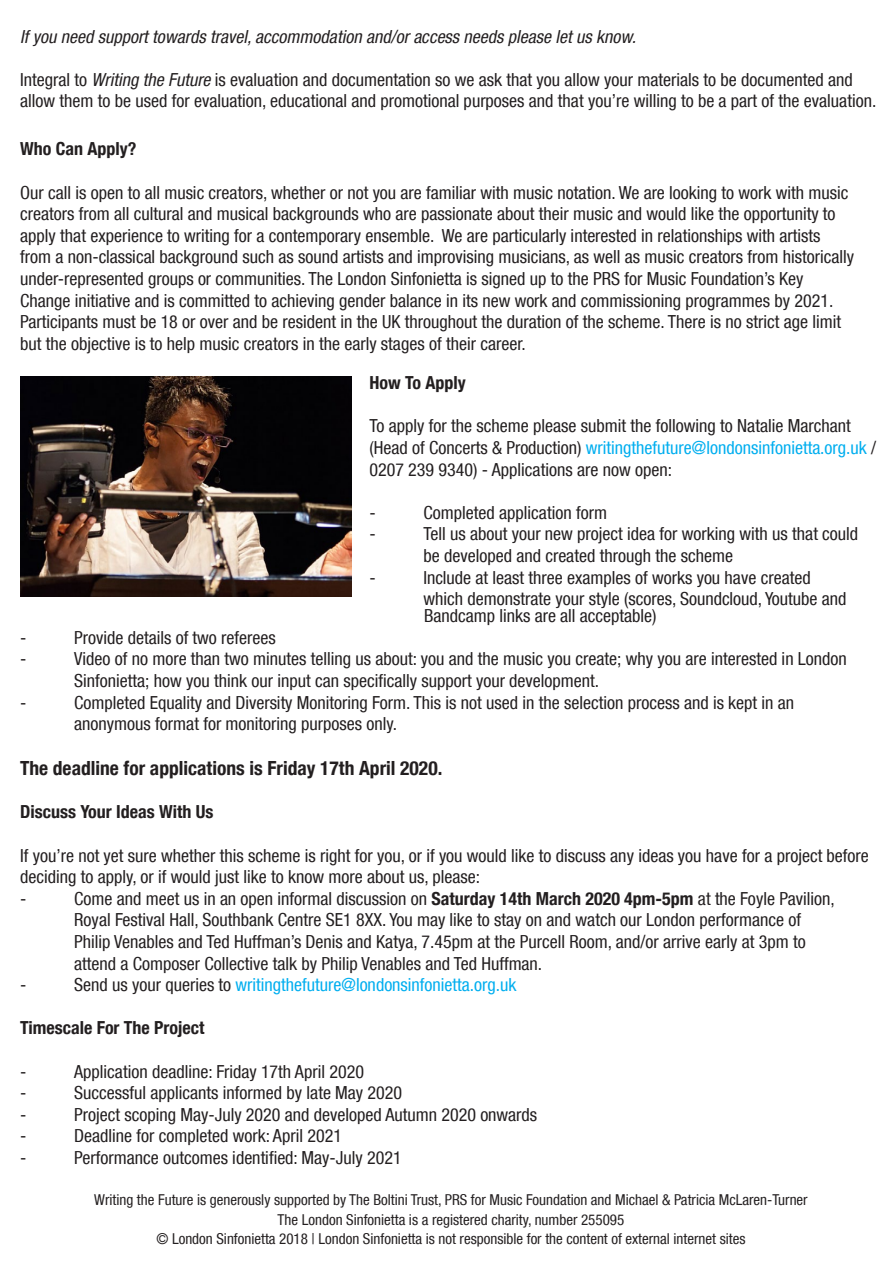
<style>
.page{position:relative;width:893px;height:1263px;background:#fff}
.page>*{position:absolute;margin:0;border:0;box-sizing:border-box;transform-origin:0 0}
.t1{font:700 condensed 19.5px "Helvetica Neue LT Com";color:#231f20}
.t2{font:condensed 18px/21.6px "Helvetica Neue LT Com";color:#231f20}
.t3{font:italic condensed 18px "Helvetica Neue LT Com";color:#231f20}
.t4{font:700 condensed 18px "Helvetica Neue LT Com";color:#231f20}
.t5{font:condensed 18px "Helvetica Neue LT Com";color:#00aeef}
.t6{font:condensed 15px "Helvetica Neue LT Com";color:#231f20}
.s1{font-style:italic}
.s2{color:#00aeef}
.s3{font-weight:700}
.s4{color:#231f20}
</style>
<div class="page">
<img style="left:20px;top:376px;width:332px;height:221px">
<p class="t3" style="left:20px;top:26px;width:621px">Ifyou need supporttowardstravel,accommodation and/oraccessneedsplease letusknow.</p>
<p class="t2" style="left:20px;top:68px;width:858px">Integral to <span class="s1">Writing the Future</span> is evaluation and documentation so we ask that you allow your materials to be documented and allow them to be used for evaluation, educational and promotional purposes and that you’re willing to be a part of the evaluation.</p>
<p class="t4" style="left:20px;top:138px;width:118px">Who Can Apply?</p>
<p class="t2" style="left:20px;top:181px;width:835px">Our call is open to all music creators, whether or not you are familiar with music notation. We are looking to work with music creators from all cultural and musical backgrounds who are passionate about their music and would like the opportunity to apply that experience to writing for a contemporary ensemble. We are particularly interested in relationships with artists from a non-classical background such as sound artists and improvising musicians, as well as music creators from historically under-represented groups or communities. The London Sinfonietta is signed up to the PRS for Music Foundation’s Key Change initiative and is committed to achieving gender balance in its new work and commissioning programmes by 2021.<br>Participants must be 18 or over and be resident in the UK throughout the duration of the scheme. There is no strict age limit but the objective is to help music creators in the early stages of their career.</p>
<p class="t4" style="left:369px;top:372px;width:98px">How To Apply</p>
<p class="t2" style="left:369px;top:415px;width:508px">To apply for the scheme please submit the following to Natalie Marchant (Head of Concerts &amp; Production) <span class="s2">writingthefuture@londonsinfonietta.org.uk</span> /<br>0207 239 9340) - Applications are now open:</p>
<p class="t2" style="left:369px;top:501px;width:8px">-</p>
<p class="t2" style="left:423px;top:501px;width:185px">Completed application form</p>
<p class="t2" style="left:369px;top:523px;width:8px">-</p>
<p class="t2" style="left:423px;top:523px;width:436px">Tell us about your new project idea for working with us that could be developed and created through the scheme</p>
<p class="t2" style="left:369px;top:566px;width:8px">-</p>
<p class="t2" style="left:423px;top:566px;width:425px">Include at least three examples of works you have created which demonstrate your style (scores, Soundcloud, Youtube and</p>
<p class="t2" style="left:424px;top:605px;width:234px">Bandcamp links are all acceptable)</p>
<p class="t2" style="left:20px;top:626px;width:8px">-</p>
<p class="t2" style="left:74px;top:626px;width:203px">Provide details of two referees</p>
<p class="t2" style="left:20px;top:648px;width:8px">-</p>
<p class="t2" style="left:74px;top:648px;width:774px">Video of no more than two minutes telling us about: you and the music you create; why you are interested in London<br>Sinfonietta; how you think our input can specifically support your development.</p>
<p class="t2" style="left:20px;top:691px;width:8px">-</p>
<p class="t2" style="left:74px;top:691px;width:722px">Completed Equality and Diversity Monitoring Form. This is not used in the selection process and is kept in an anonymous format for monitoring purposes only.</p>
<p class="t1" style="left:20px;top:756px;width:424px">The deadline for applications is Friday 17th April 2020.</p>
<p class="t4" style="left:20px;top:801px;width:195px">Discuss Your Ideas With Us</p>
<p class="t2" style="left:20px;top:844px;width:850px">If you’re not yet sure whether this scheme is right for you, or if you would like to discuss any ideas you have for a project before deciding to apply, or if would just like to know more about us, please:</p>
<p class="t2" style="left:20px;top:887px;width:8px">-</p>
<p class="t2" style="left:74px;top:887px;width:762px">Come and meet us in an open informal discussion on <span class="s3">Saturday 14th March 2020 4pm-5pm</span> at the Foyle Pavilion, Royal Festival Hall, Southbank Centre SE1 8XX. You may like to stay on and watch our London performance of Philip Venables and Ted Huffman’s Denis and Katya, 7.45pm at the Purcell Room, and/or arrive early at 3pm to attend a Composer Collective talk by Philip Venables and Ted Huffman.</p>
<p class="t2" style="left:20px;top:974px;width:8px">-</p>
<p class="t5" style="left:74px;top:974px;width:444px"><span class="s4">Send us your queries to</span> writingthefuture@londonsinfonietta.org.uk</p>
<p class="t4" style="left:20px;top:1017px;width:186px">Timescale For The Project</p>
<p class="t2" style="left:20px;top:1060px;width:8px">-</p>
<p class="t2" style="left:74px;top:1060px;width:291px">Application deadline: Friday 17th April 2020</p>
<p class="t2" style="left:20px;top:1082px;width:8px">-</p>
<p class="t2" style="left:74px;top:1082px;width:330px">Successful applicants informed by late May 2020</p>
<p class="t2" style="left:20px;top:1103px;width:8px">-</p>
<p class="t2" style="left:74px;top:1103px;width:465px">Project scoping May-July 2020 and developed Autumn 2020 onwards</p>
<p class="t2" style="left:20px;top:1125px;width:8px">-</p>
<p class="t2" style="left:74px;top:1125px;width:269px">Deadline for completed work: April 2021</p>
<p class="t2" style="left:20px;top:1146px;width:8px">-</p>
<p class="t2" style="left:74px;top:1146px;width:329px">Performance outcomes identified: May-July 2021</p>
<p class="t6" style="left:94px;top:1191px;width:715px">Writing the Future is generously supported by The Boltini Trust, PRS for Music Foundation and Michael &amp; Patricia McLaren-Turner</p>
<p class="t6" style="left:278px;top:1210px;width:348px">The London Sinfonietta is a registered charity, number 255095</p>
<p class="t6" style="left:156px;top:1230px;width:590px">© London Sinfonietta 2018 | London Sinfonietta is not responsible for the content of external internet sites</p>
</div>
